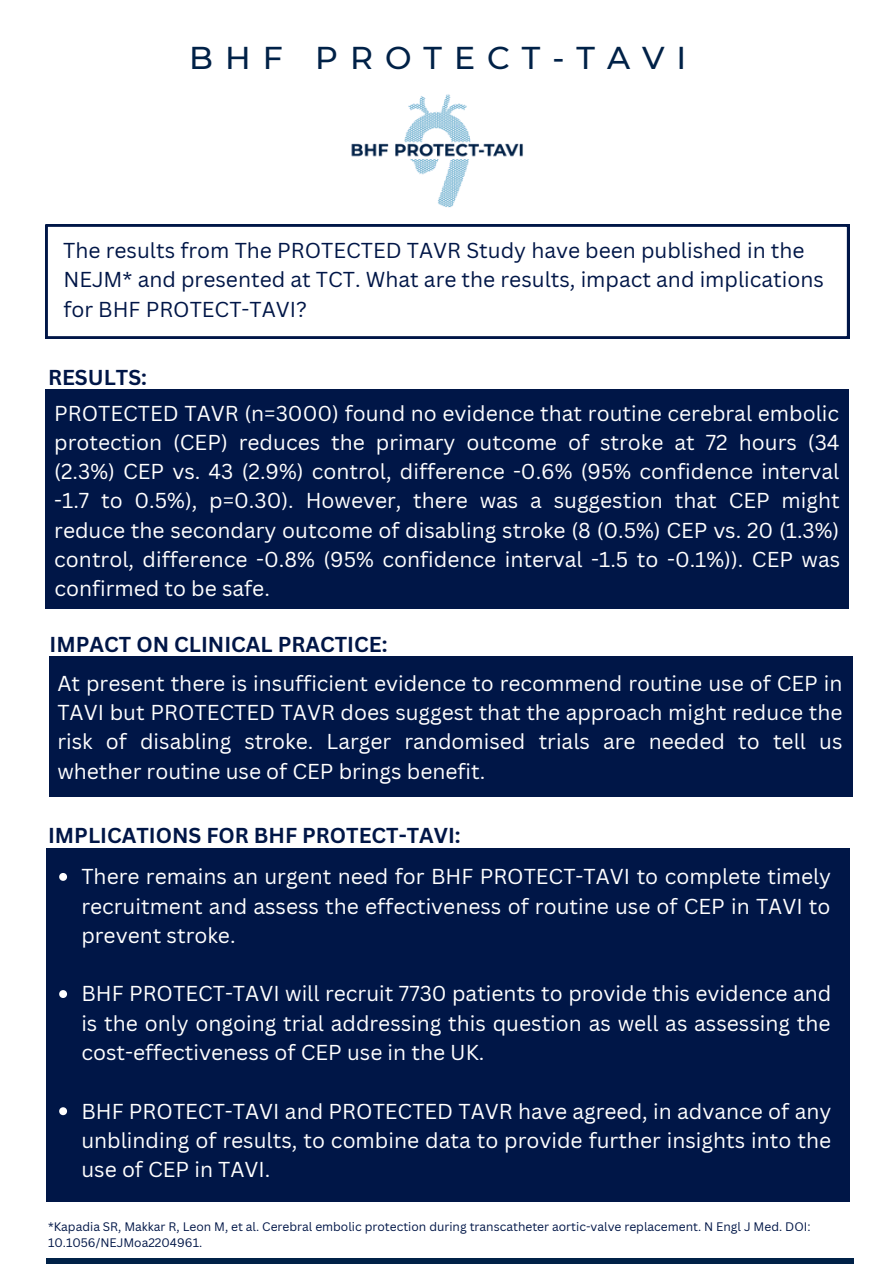
<style>
.page{position:relative;width:894px;height:1264px;background:#fff}
.page>*{position:absolute;margin:0;border:0;box-sizing:border-box;transform-origin:0 0}
.t1{font:500 31.5px "Montserrat";letter-spacing:.38em;color:#002147}
.t2{font:21px/29.2px "Canva Sans";color:#fff;text-align:justify}
.t3{font:21px/29.2px "Canva Sans";color:#001647}
.t4{font:700 21px "Canva Sans";color:#001647}
.t5{font:12px/16px "Canva Sans";color:#001647}
</style>
<div class="page">
<div style="left:46px;top:389px;width:802px;height:220px;background:#001647"></div>
<div style="left:49px;top:656px;width:803px;height:141px;background:#001647"></div>
<div style="left:46px;top:847px;width:803px;height:354px;background:#001647"></div>
<div style="left:46px;top:1258px;width:807px;height:5px;background:#002147"></div>
<img style="left:351px;top:94px;width:172px;height:114px">
<svg style="left:46px;top:225px;width:802px;height:113px"></svg>
<svg style="left:59px;top:873px;width:8px;height:7px"></svg>
<svg style="left:59px;top:990px;width:8px;height:8px"></svg>
<svg style="left:59px;top:1107px;width:8px;height:8px"></svg>
<h1 class="t1" style="left:189px;top:38px;width:498px">BHF PROTECT-TAVI</h1>
<p class="t3" style="left:63px;top:235px;width:761px">The results from The PROTECTED TAVR Study have been published in the<br>NEJM* and presented at TCT. What are the results, impact and implications for BHF PROTECT-TAVI?</p>
<h3 class="t4" style="left:48px;top:362px;width:100px">RESULTS:</h3>
<p class="t2" style="left:54px;top:398px;width:787px">PROTECTED TAVR (n=3000) found no evidence that routine cerebral embolic protection (CEP) reduces the primary outcome of stroke at 72 hours (34 (2.3%) CEP vs. 43 (2.9%) control, difference -0.6% (95% confidence interval -1.7 to 0.5%), p=0.30). However, there was a suggestion that CEP might reduce the secondary outcome of disabling stroke (8 (0.5%) CEP vs. 20 (1.3%) control, difference -0.8% (95% confidence interval -1.5 to -0.1%)). CEP was confirmed to be safe.</p>
<h3 class="t4" style="left:50px;top:629px;width:339px">IMPACT ON CLINICAL PRACTICE:</h3>
<p class="t2" style="left:57px;top:668px;width:786px">At present there is insufficient evidence to recommend routine use of CEP in TAVI but PROTECTED TAVR does suggest that the approach might reduce the risk of disabling stroke. Larger randomised trials are needed to tell us whether routine use of CEP brings benefit.</p>
<h3 class="t4" style="left:48px;top:820px;width:414px">IMPLICATIONS FOR BHF PROTECT-TAVI:</h3>
<p class="t2" style="left:81px;top:861px;width:751px">There remains an urgent need for BHF PROTECT-TAVI to complete timely recruitment and assess the effectiveness of routine use of CEP in TAVI to prevent stroke.</p>
<p class="t2" style="left:81px;top:978px;width:751px">BHF PROTECT-TAVI will recruit 7730 patients to provide this evidence and is the only ongoing trial addressing this question as well as assessing the cost-effectiveness of CEP use in the UK.</p>
<p class="t2" style="left:81px;top:1095px;width:751px">BHF PROTECT-TAVI and PROTECTED TAVR have agreed, in advance of any unblinding of results, to combine data to provide further insights into the use of CEP in TAVI.</p>
<p class="t5" style="left:48px;top:1218px;width:763px">*Kapadia SR, Makkar R, Leon M, et al. Cerebral embolic protection during transcatheter aortic-valve replacement. N Engl J Med. DOI:<br>10.1056/NEJMoa2204961.</p>
</div>
